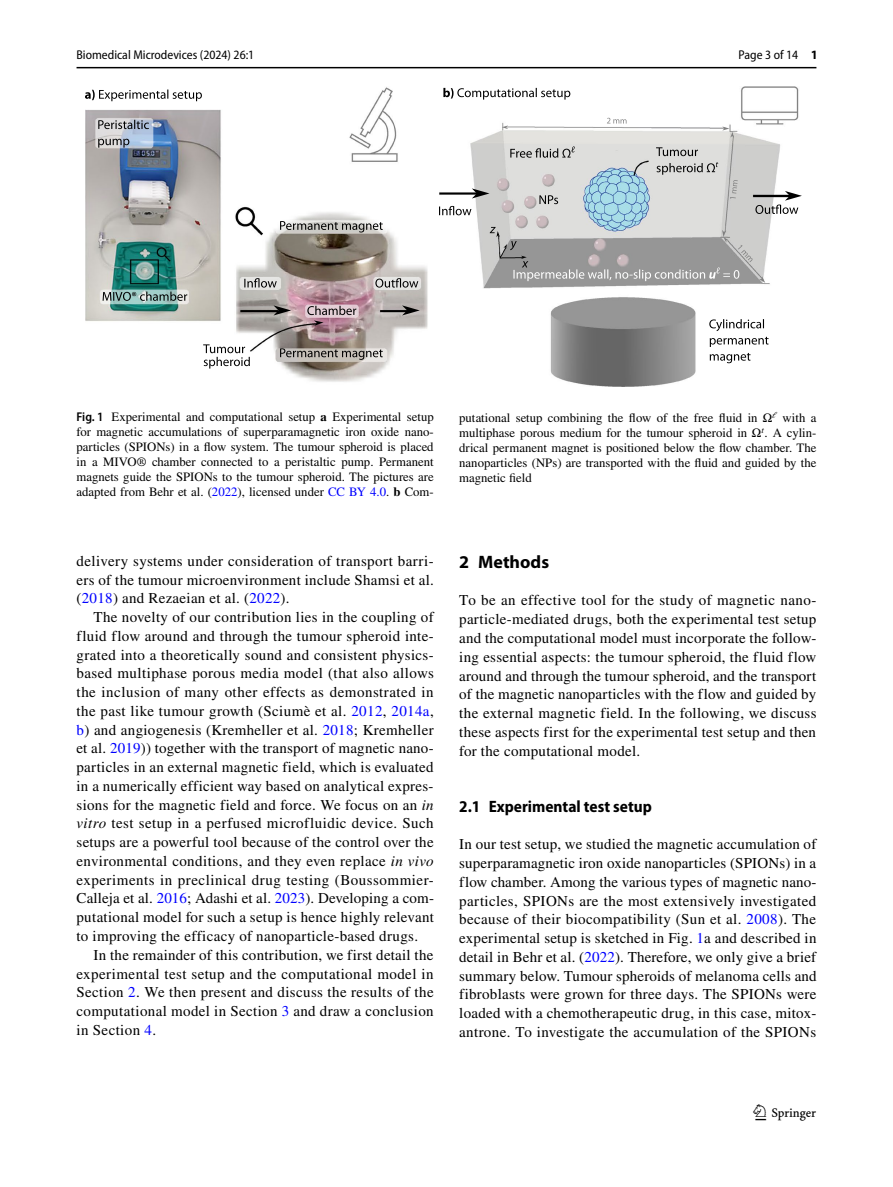
<style>
.page{position:relative;width:893px;height:1187px;background:#fff}
.page>*{position:absolute;margin:0;border:0;box-sizing:border-box;transform-origin:0 0}
.t1{font:22.5px "Springnew Regular 3";color:#000}
.t2{font:700 18px "Myriad Pro";color:#000}
.t3{font:700 semi-condensed 16.5px "Myriad Pro";color:#000}
.t4{font:15px/18.8px "STIX";letter-spacing:.02em;color:#000;text-align:justify}
.t5{font:12.75px/15px "STIX";color:#000;text-align:justify}
.t6{font:semi-condensed 12.75px "Myriad Pro";color:#000}
.s1{font-family:"Myriad Pro Bold 2";font-stretch:normal}
.s2{font-family:"Myriad Pro";font-weight:600;font-stretch:semi-condensed}
.s3{font-weight:700}
.s4{color:#00f}
.s5{font-family:"STIX Math"}
.s6{font-family:"STIX Math Regular 2"}
.s7{font-style:italic}
</style>
<div class="page">
<hr style="left:77px;top:67px;width:739px;height:1px;background:#000">
<img style="left:85px;top:87px;width:714px;height:299px">
<svg style="left:502px;top:125px;width:6px;height:4px"></svg>
<svg style="left:759px;top:276px;width:6px;height:7px"></svg>
<svg style="left:722px;top:126px;width:12px;height:12px"></svg>
<svg style="left:607px;top:118px;width:19px;height:6px"></svg>
<svg style="left:490px;top:227px;width:263px;height:54px;background:#aaa"></svg>
<svg style="left:730px;top:180px;width:8px;height:19px"></svg>
<svg style="left:439px;top:206px;width:32px;height:9px"></svg>
<svg style="left:510px;top:146px;width:65px;height:12px"></svg>
<svg style="left:656px;top:147px;width:42px;height:9px"></svg>
<svg style="left:657px;top:162px;width:61px;height:13px"></svg>
<svg style="left:472px;top:188px;width:17px;height:10px"></svg>
<svg style="left:755px;top:191px;width:47px;height:23px"></svg>
<svg style="left:709px;top:319px;width:60px;height:28px"></svg>
<svg style="left:710px;top:353px;width:40px;height:10px"></svg>
<svg style="left:539px;top:195px;width:19px;height:9px"></svg>
<svg style="left:273px;top:305px;width:18px;height:10px"></svg>
<svg style="left:402px;top:305px;width:18px;height:10px"></svg>
<svg style="left:85px;top:89px;width:117px;height:12px"></svg>
<svg style="left:443px;top:88px;width:127px;height:12px"></svg>
<svg style="left:98px;top:120px;width:51px;height:9px"></svg>
<svg style="left:98px;top:139px;width:31px;height:9px"></svg>
<svg style="left:103px;top:291px;width:84px;height:10px"></svg>
<svg style="left:203px;top:344px;width:47px;height:24px"></svg>
<svg style="left:244px;top:278px;width:33px;height:9px"></svg>
<svg style="left:375px;top:278px;width:43px;height:9px"></svg>
<svg style="left:307px;top:306px;width:49px;height:20px"></svg>
<svg style="left:280px;top:348px;width:103px;height:12px"></svg>
<svg style="left:280px;top:221px;width:103px;height:11px"></svg>
<p class="t6" style="left:77px;top:48px;width:179px">Biomedical Microdevices (2024) 26:1</p>
<p class="t6" style="left:739px;top:48px;width:81px">Page 3 of 14 <span class="s1">1</span></p>
<p class="t5" style="left:77px;top:410px;width:359px"><span class="s2">Fig. 1</span> Experimental and computational setup <span class="s3">a</span> Experimental setup for magnetic accumulations of superparamagnetic iron oxide nano&shy;particles (SPIONs) in a flow system. The tumour spheroid is placed in a MIVO® chamber connected to a peristaltic pump. Permanent magnets guide the SPIONs to the tumour spheroid. The pictures are adapted from Behr et al. (<span class="s4">2022</span>), licensed under <span class="s4">CC BY 4.0</span>. <span class="s3">b</span> Com-</p>
<p class="t5" style="left:459px;top:411px;width:359px">putational setup combining the flow of the free fluid in <span class="s5">Ω</span><sup>𝓁</sup> with a multiphase porous medium for the tumour spheroid in <span class="s6">Ω</span><sup>t</sup>. A cylin&shy;drical permanent magnet is positioned below the flow chamber. The nanoparticles (NPs) are transported with the fluid and guided by the magnetic field</p>
<p class="t4" style="left:77px;top:552px;width:359px">delivery systems under consideration of transport barri&shy;ers of the tumour microenvironment include Shamsi et al. (<span class="s4">2018</span>) and Rezaeian et al. (<span class="s4">2022</span>).</p>
<p class="t4" style="left:77px;top:608px;width:359px;text-indent:17px">The novelty of our contribution lies in the coupling of fluid flow around and through the tumour spheroid inte&shy;grated into a theoretically sound and consistent physics&shy;based multiphase porous media model (that also allows the inclusion of many other effects as demonstrated in the past like tumour growth (Sciumè et al. <span class="s4">2012</span>, <span class="s4">2014a</span>, <span class="s4">b</span>) and angiogenesis (Kremheller et al. <span class="s4">2018</span>; Kremheller et al. <span class="s4">2019</span>)) together with the transport of magnetic nano&shy;particles in an external magnetic field, which is evaluated in a numerically efficient way based on analytical expres&shy;sions for the magnetic field and force. We focus on an <span class="s7">in vitro</span> test setup in a perfused microfluidic device. Such setups are a powerful tool because of the control over the environmental conditions, and they even replace <span class="s7">in vivo </span>experiments in preclinical drug testing (Boussommier-Calleja et al. <span class="s4">2016</span>; Adashi et al. <span class="s4">2023</span>). Developing a com&shy;putational model for such a setup is hence highly relevant to improving the efficacy of nanoparticle-based drugs.</p>
<p class="t4" style="left:77px;top:946px;width:359px;text-indent:17px">In the remainder of this contribution, we first detail the experimental test setup and the computational model in Section <span class="s4">2</span>. We then present and discuss the results of the computational model in Section <span class="s4">3</span> and draw a conclusion in Section <span class="s4">4</span>.</p>
<p class="t2" style="left:459px;top:550px;width:91px">2 Methods</p>
<p class="t4" style="left:459px;top:592px;width:359px">To be an effective tool for the study of magnetic nano&shy;particle-mediated drugs, both the experimental test setup and the computational model must incorporate the follow&shy;ing essential aspects: the tumour spheroid, the fluid flow around and through the tumour spheroid, and the transport of the magnetic nanoparticles with the flow and guided by the external magnetic field. In the following, we discuss these aspects first for the experimental test setup and then for the computational model.</p>
<p class="t3" style="left:459px;top:797px;width:194px">2.1 Experimental test setup</p>
<p class="t4" style="left:459px;top:835px;width:359px">In our test setup, we studied the magnetic accumulation of superparamagnetic iron oxide nanoparticles (SPIONs) in a flow chamber. Among the various types of magnetic nano&shy;particles, SPIONs are the most extensively investigated because of their biocompatibility (Sun et al. <span class="s4">2008</span>). The experimental setup is sketched in Fig. <span class="s4">1</span>a and described in detail in Behr et al. (<span class="s4">2022</span>). Therefore, we only give a brief summary below. Tumour spheroids of melanoma cells and fibroblasts were grown for three days. The SPIONs were loaded with a chemotherapeutic drug, in this case, mitox&shy;antrone. To investigate the accumulation of the SPIONs</p>
<h1 class="t1" style="left:755px;top:1104px;width:62px">1 3</h1>
</div>
